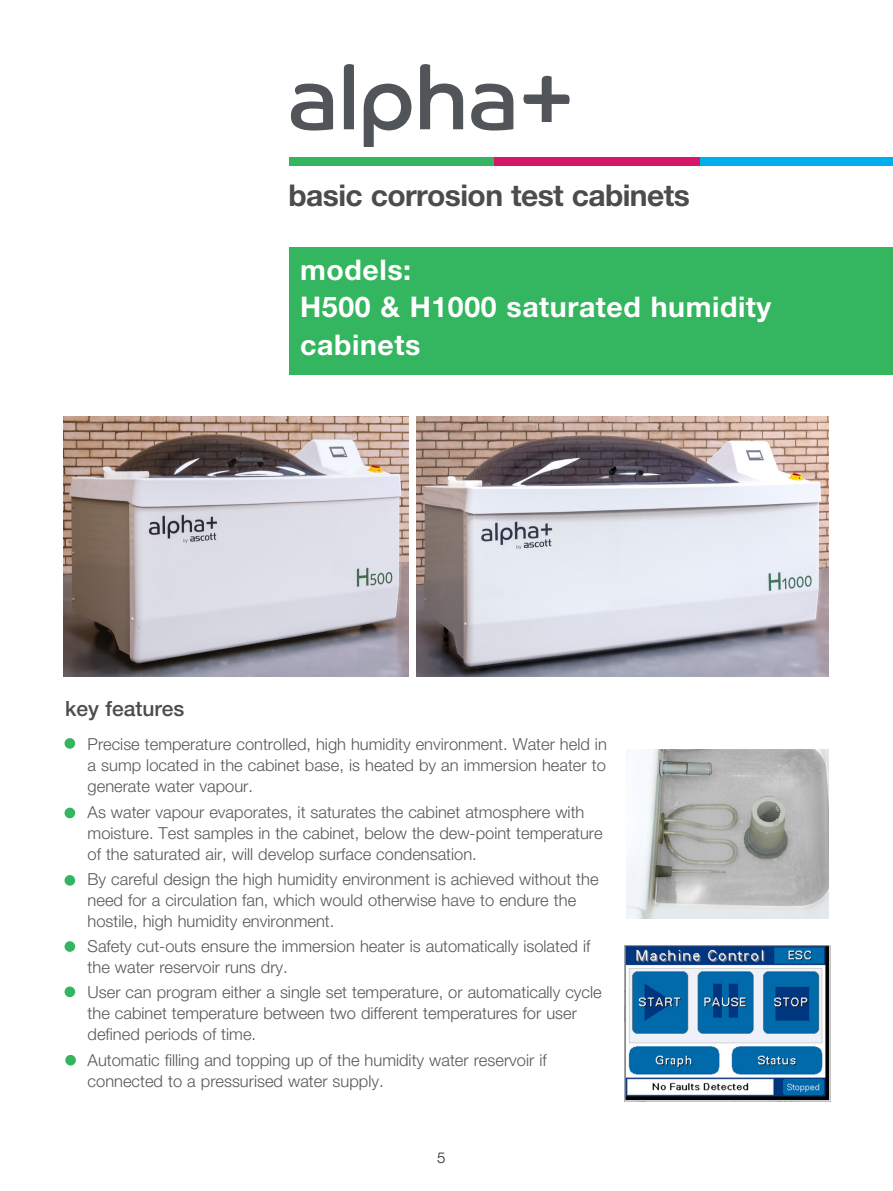
<style>
.page{position:relative;width:893px;height:1191px;background:#fff}
.page>*{position:absolute;margin:0;border:0;box-sizing:border-box;transform-origin:0 0}
.t1{font:700 30px "Helvetica Neue";letter-spacing:-.02em;color:#4b4c4d}
.t2{font:700 28.5px/37.5px "Helvetica Neue";letter-spacing:.02em;color:#fff}
.t3{font:500 21px "Helvetica Neue";color:#4b4c4d}
.t4{font:300 16.5px/21px "Helvetica Neue";color:#57585a}
.t5{font:300 15px "Helvetica Neue";color:#231f20}
</style>
<div class="page">
<img style="left:627px;top:749px;width:202px;height:170px">
<div style="left:65px;top:738px;width:10px;height:10px;background:#34b55f;border-radius:50%"></div>
<div style="left:65px;top:807px;width:10px;height:11px;background:#34b55f;border-radius:50%"></div>
<div style="left:65px;top:875px;width:10px;height:10px;background:#34b55f;border-radius:50%"></div>
<div style="left:65px;top:986px;width:10px;height:11px;background:#34b55f;border-radius:50%"></div>
<div style="left:65px;top:941px;width:10px;height:10px;background:#34b55f;border-radius:50%"></div>
<div style="left:289px;top:247px;width:604px;height:127px;background:#34b55f"></div>
<svg style="left:291px;top:84px;width:42px;height:46px"></svg>
<svg style="left:344px;top:64px;width:10px;height:65px"></svg>
<svg style="left:364px;top:84px;width:47px;height:63px"></svg>
<svg style="left:420px;top:64px;width:43px;height:65px"></svg>
<svg style="left:471px;top:84px;width:42px;height:46px"></svg>
<svg style="left:523px;top:76px;width:47px;height:46px"></svg>
<div style="left:289px;top:157px;width:206px;height:9px;background:#34b55f"></div>
<div style="left:495px;top:157px;width:205px;height:9px;background:#d71866"></div>
<div style="left:700px;top:157px;width:193px;height:9px;background:#00aeef"></div>
<div style="left:65px;top:1054px;width:11px;height:11px;background:#34b55f;border-radius:50%"></div>
<img style="left:417px;top:416px;width:411px;height:260px">
<img style="left:64px;top:416px;width:344px;height:260px">
<img style="left:625px;top:945px;width:206px;height:156px">
<h1 class="t1" style="left:289px;top:177px;width:403px">basic corrosion test cabinets</h1>
<h2 class="t2" style="left:300px;top:250px;width:473px">models:<br>H500 &amp; H1000 saturated humidity cabinets</h2>
<p class="t3" style="left:65px;top:696px;width:121px">key features</p>
<p class="t4" style="left:88px;top:733px;width:521px;text-align:justify">Precise temperature controlled, high humidity environment. Water held in a sump located in the cabinet base, is heated by an immersion heater to generate water vapour.</p>
<p class="t4" style="left:88px;top:801px;width:517px">As water vapour evaporates, it saturates the cabinet atmosphere with moisture. Test samples in the cabinet, below the dew-point temperature of the saturated air, will develop surface condensation.</p>
<p class="t4" style="left:88px;top:868px;width:512px">By careful design the high humidity environment is achieved without the need for a circulation fan, which would otherwise have to endure the hostile, high humidity environment.</p>
<p class="t4" style="left:88px;top:935px;width:504px">Safety cut-outs ensure the immersion heater is automatically isolated if the water reservoir runs dry.</p>
<p class="t4" style="left:88px;top:981px;width:516px">User can program either a single set temperature, or automatically cycle the cabinet temperature between two different temperatures for user defined periods of time.</p>
<p class="t4" style="left:88px;top:1049px;width:461px">Automatic filling and topping up of the humidity water reservoir if connected to a pressurised water supply.</p>
<p class="t5" style="left:437px;top:1148px;width:10px">5</p>
</div>
